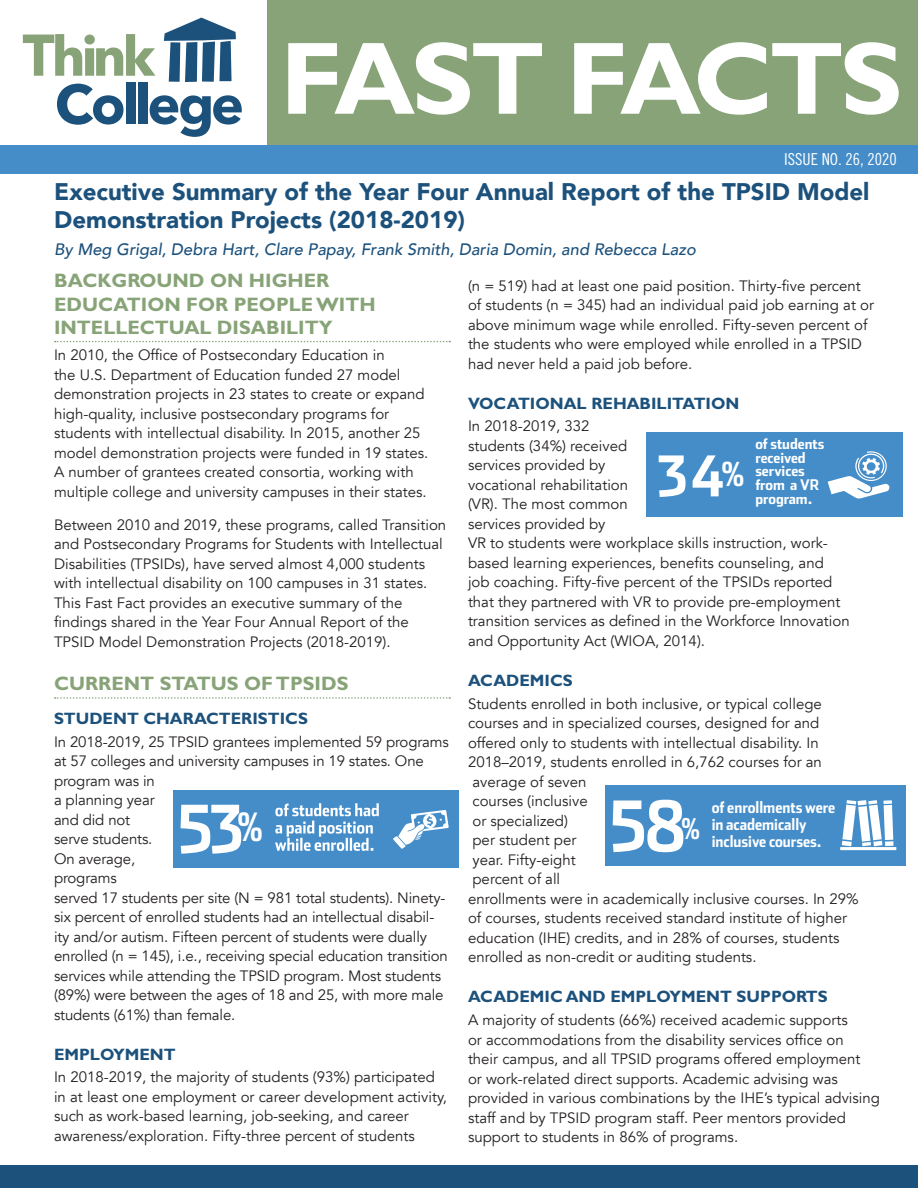
<style>
.page{position:relative;width:918px;height:1188px;background:#fff}
.page>*{position:absolute;margin:0;border:0;box-sizing:border-box;transform-origin:0 0}
._1__title{font:700 103.5px "Gill Sans";letter-spacing:-.035em;color:#fff}
.callout{font:69.6px "Stainless Cond Bold Tab";color:#fff}
.callout-2{font:65.85px "Stainless Cond Bold Tab";color:#fff}
.t1{font:55.95px "Stainless Cond Bold Tab";color:#fff;scale:1.06 1}
.t2{font:33px "Stainless Cond Bold Tab";color:#fff;scale:1.06 1}
.callout-3{font:28.5px "Stainless Cond Bold Tab";color:#fff}
.title_bold{font:900 24px/28.8px "Avenir";color:#1c517c}
._2__H2{font:700 19.5px/23.4px "Gill Sans";color:#87a377}
._2__H3{font:700 16.5px "Gill Sans";color:#1c517c}
._1__authors{font:italic 500 16.5px "Avenir";color:#1c517c}
._1__issue_number{font:16.5px "Trade Gothic Cond Eighteen";color:#fff}
.callout-4{font:15.9px/17.1px "Stainless Cond Bold Tab";color:#fff}
._3__body_text{font:15px/19.5px "Avenir";color:#231f20}
.t3{font:14.7px/13.8px "Stainless Cond Bold Tab";color:#fff;scale:1.06 1}
</style>
<div class="page">
<svg style="left:55px;top:341px;width:395px;height:1px"></svg>
<svg style="left:55px;top:697px;width:395px;height:2px"></svg>
<div style="left:268px;top:0;width:650px;height:160px;background:#87a377"></div>
<div style="left:0;top:145px;width:918px;height:29px;background:#458dc9"></div>
<div style="left:0;top:1166px;width:918px;height:22px;background:#1c517c"></div>
<svg style="left:164px;top:18px;width:72px;height:64px"></svg>
<svg style="left:57px;top:84px;width:66px;height:41px"></svg>
<div style="left:126px;top:82px;width:9px;height:42px;background:#1c517c"></div>
<div style="left:138px;top:82px;width:9px;height:42px;background:#1c517c"></div>
<svg style="left:150px;top:95px;width:92px;height:42px"></svg>
<svg style="left:23px;top:34px;width:132px;height:42px"></svg>
<div style="left:605px;top:785px;width:301px;height:81px;background:#458dc9"></div>
<svg style="left:840px;top:800px;width:56px;height:50px"></svg>
<div style="left:647px;top:432px;width:256px;height:84px;background:#458dc9"></div>
<svg style="left:828px;top:451px;width:62px;height:48px"></svg>
<div style="left:174px;top:790px;width:285px;height:77px;background:#458dc9"></div>
<svg style="left:275px;top:803px;width:104px;height:48px"></svg>
<svg style="left:393px;top:810px;width:56px;height:39px"></svg>
<p class="_1__title" style="left:280px;top:18px;width:624px">FAST FACTS</p>
<p class="_1__issue_number" style="left:784px;top:149px;width:114px">ISSUE NO. 26, 2020</p>
<p class="title_bold" style="left:54px;top:176px;width:817px">Executive Summary of the Year Four Annual Report of the TPSID Model<br>Demonstration Projects (2018-2019)</p>
<p class="_1__authors" style="left:54px;top:239px;width:643px">By Meg Grigal, Debra Hart, Clare Papay, Frank Smith, Daria Domin, and Rebecca Lazo</p>
<p class="_2__H2" style="left:54px;top:269px;width:323px">BACKGROUND ON HIGHER<br>EDUCATION FOR PEOPLE WITH<br>INTELLECTUAL DISABILITY</p>
<p class="_3__body_text" style="left:54px;top:346px;width:376px">In 2010, the Office of Postsecondary Education in<br>the U.S. Department of Education funded 27 model demonstration projects in 23 states to create or expand high-quality, inclusive postsecondary programs for students with intellectual disability. In 2015, another 25 model demonstration projects were funded in 19 states.<br>A number of grantees created consortia, working with multiple college and university campuses in their states.</p>
<p class="_3__body_text" style="left:54px;top:515px;width:394px">Between 2010 and 2019, these programs, called Transition and Postsecondary Programs for Students with Intellectual Disabilities (TPSIDs), have served almost 4,000 students with intellectual disability on 100 campuses in 31 states.<br>This Fast Fact provides an executive summary of the findings shared in the Year Four Annual Report of the TPSID Model Demonstration Projects (2018-2019).</p>
<p class="_2__H2" style="left:54px;top:672px;width:296px">CURRENT STATUS OF TPSIDS</p>
<p class="_2__H3" style="left:54px;top:708px;width:255px">STUDENT CHARACTERISTICS</p>
<p class="_3__body_text" style="left:54px;top:732px;width:396px">In 2018-2019, 25 TPSID grantees implemented 59 programs at 57 colleges and university campuses in 19 states. One program was in<br>a planning year<br>and did not<br>serve students.<br>On average,<br>programs<br>served 17 students per site (N = 981 total students). Ninety&shy;six percent of enrolled students had an intellectual disabil&shy;ity and/or autism. Fifteen percent of students were dually enrolled (n = 145), i.e., receiving special education transition services while attending the TPSID program. Most students (89%) were between the ages of 18 and 25, with more male students (61%) than female.</p>
<p class="_2__H3" style="left:54px;top:1044px;width:123px">EMPLOYMENT</p>
<p class="_3__body_text" style="left:54px;top:1068px;width:395px">In 2018-2019, the majority of students (93%) participated in at least one employment or career development activity, such as work-based learning, job-seeking, and career awareness/exploration. Fifty-three percent of students</p>
<p class="_3__body_text" style="left:468px;top:276px;width:408px">(n = 519) had at least one paid position. Thirty-five percent of students (n = 345) had an individual paid job earning at or above minimum wage while enrolled. Fifty-seven percent of the students who were employed while enrolled in a TPSID had never held a paid job before.</p>
<p class="_2__H3" style="left:468px;top:393px;width:273px">VOCATIONAL REHABILITATION</p>
<p class="_3__body_text" style="left:468px;top:417px;width:383px">In 2018-2019, 332<br>students (34%) received<br>services provided by<br>vocational rehabilitation<br>(VR). The most common<br>services provided by<br>VR to students were workplace skills instruction, work&shy;based learning experiences, benefits counseling, and<br>job coaching. Fifty-five percent of the TPSIDs reported that they partnered with VR to provide pre-employment transition services as defined in the Workforce Innovation and Opportunity Act (WIOA, 2014).</p>
<p class="_2__H3" style="left:468px;top:671px;width:106px">ACADEMICS</p>
<p class="_3__body_text" style="left:468px;top:694px;width:355px">Students enrolled in both inclusive, or typical college</p>
<p class="_3__body_text" style="left:468px;top:714px;width:353px">courses and in specialized courses, designed for and</p>
<p class="_3__body_text" style="left:468px;top:733px;width:352px">offered only to students with intellectual disability. In</p>
<p class="_3__body_text" style="left:468px;top:753px;width:355px">2018–2019, students enrolled in 6,762 courses for an</p>
<p class="_3__body_text" style="left:472px;top:772px;width:115px">average of seven</p>
<p class="_3__body_text" style="left:472px;top:792px;width:117px">courses (inclusive</p>
<p class="_3__body_text" style="left:472px;top:811px;width:97px">or specialized)</p>
<p class="_3__body_text" style="left:472px;top:831px;width:105px">per student per</p>
<p class="_3__body_text" style="left:472px;top:850px;width:105px">year. Fifty-eight</p>
<p class="_3__body_text" style="left:472px;top:870px;width:89px">percent of all</p>
<p class="_3__body_text" style="left:468px;top:889px;width:392px">enrollments were in academically inclusive courses. In 29%</p>
<p class="_3__body_text" style="left:468px;top:909px;width:381px">of courses, students received standard institute of higher</p>
<p class="_3__body_text" style="left:468px;top:928px;width:373px">education (IHE) credits, and in 28% of courses, students</p>
<p class="_3__body_text" style="left:468px;top:948px;width:290px">enrolled as non-credit or auditing students.</p>
<p class="_2__H3" style="left:468px;top:987px;width:361px">ACADEMIC AND EMPLOYMENT SUPPORTS</p>
<p class="_3__body_text" style="left:468px;top:1010px;width:414px">A majority of students (66%) received academic supports<br>or accommodations from the disability services office on<br>their campus, and all TPSID programs offered employment<br>or work-related direct supports. Academic advising was provided in various combinations by the IHE’s typical advising staff and by TPSID program staff. Peer mentors provided support to students in 86% of programs.</p>
<p class="t3" style="left:755px;top:436px;width:66px">of students received services from a VR</p>
<h3 class="t1" style="left:655px;top:443px;width:68px">34</h3>
<h3 class="t2" style="left:723px;top:455px;width:21px">%</h3>
<p class="t3" style="left:755px;top:491px;width:55px">program.</p>
<p class="callout" style="left:607px;top:784px;width:81px">58</p>
<p class="callout-4" style="left:712px;top:799px;width:125px">of enrollments were in academically</p>
<p class="callout-2" style="left:175px;top:790px;width:88px">53<sup>%</sup></p>
<p class="callout-3" style="left:682px;top:811px;width:19px">%</p>
<p class="callout-4" style="left:712px;top:833px;width:111px">inclusive courses.</p>
</div>
